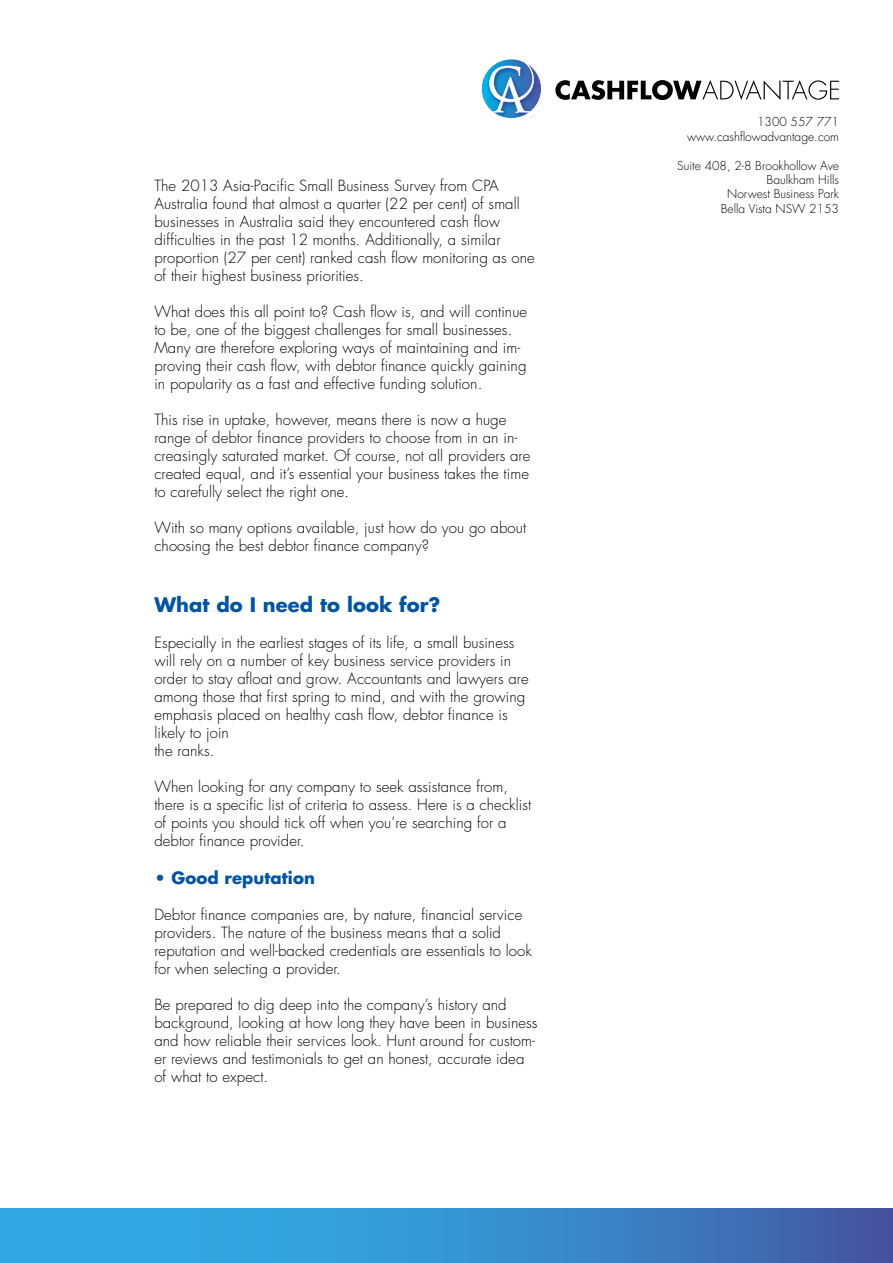
<style>
.page{position:relative;width:893px;height:1263px;background:#fff}
.page>*{position:absolute;margin:0;border:0;box-sizing:border-box;transform-origin:0 0}
.t1{font:700 19.5px "Futura Std";letter-spacing:.005em;color:#0054a5}
.t2{font:700 16.5px "Futura Std";letter-spacing:.005em;color:#0054a5}
.t3{font:300 15px/18px "Futura Std";letter-spacing:.005em;color:#000}
.t4{font:300 12px "Futura LT";color:#000}
</style>
<div class="page">
<svg style="left:0;top:1209px;width:893px;height:54px;background:#378dcc"></svg>
<svg style="left:481px;top:59px;width:60px;height:60px"></svg>
<svg style="left:555px;top:80px;width:284px;height:20px"></svg>
<p class="t3" style="left:154px;top:177px;width:382px">The 2013 Asia-Pacific Small Business Survey from CPA Australia found that almost a quarter (22 per cent) of small businesses in Australia said they encountered cash flow difficulties in the past 12 months. Additionally, a similar proportion (27 per cent) ranked cash flow monitoring as one of their highest business priorities.</p>
<p class="t3" style="left:154px;top:303px;width:374px">What does this all point to? Cash flow is, and will continue to be, one of the biggest challenges for small businesses.<br>Many are therefore exploring ways of maintaining and im&shy;proving their cash flow, with debtor finance quickly gaining in popularity as a fast and effective funding solution.</p>
<p class="t3" style="left:154px;top:411px;width:378px">This rise in uptake, however, means there is now a huge range of debtor finance providers to choose from in an in&shy;creasingly saturated market. Of course, not all providers are created equal, and it’s essential your business takes the time to carefully select the right one.</p>
<p class="t3" style="left:154px;top:519px;width:373px">With so many options available, just how do you go about choosing the best debtor finance company?</p>
<p class="t1" style="left:154px;top:592px;width:288px">What do I need to look for?</p>
<p class="t3" style="left:154px;top:634px;width:376px">Especially in the earliest stages of its life, a small business will rely on a number of key business service providers in order to stay afloat and grow. Accountants and lawyers are among those that first spring to mind, and with the growing emphasis placed on healthy cash flow, debtor finance is likely to join<br>the ranks.</p>
<p class="t3" style="left:154px;top:778px;width:378px">When looking for any company to seek assistance from, there is a specific list of criteria to assess. Here is a checklist of points you should tick off when you’re searching for a debtor finance provider.</p>
<p class="t2" style="left:154px;top:867px;width:162px">• Good reputation</p>
<p class="t3" style="left:154px;top:906px;width:379px">Debtor finance companies are, by nature, financial service providers. The nature of the business means that a solid reputation and well-backed credentials are essentials to look for when selecting a provider.</p>
<p class="t3" style="left:154px;top:996px;width:385px">Be prepared to dig deep into the company’s history and background, looking at how long they have been in business and how reliable their services look. Hunt around for custom&shy;er reviews and testimonials to get an honest, accurate idea of what to expect.</p>
<p class="t4" style="left:757px;top:115px;width:83px">1300 557 771</p>
<p class="t4" style="left:687px;top:129px;width:153px">www.cashflowadvantage.com</p>
<p class="t4" style="left:677px;top:158px;width:163px">Suite 408, 2-8 Brookhollow Ave</p>
<p class="t4" style="left:767px;top:172px;width:74px">Baulkham Hills</p>
<p class="t4" style="left:727px;top:187px;width:113px">Norwest Business Park</p>
<p class="t4" style="left:721px;top:201px;width:120px">Bella Vista NSW 2153</p>
</div>
